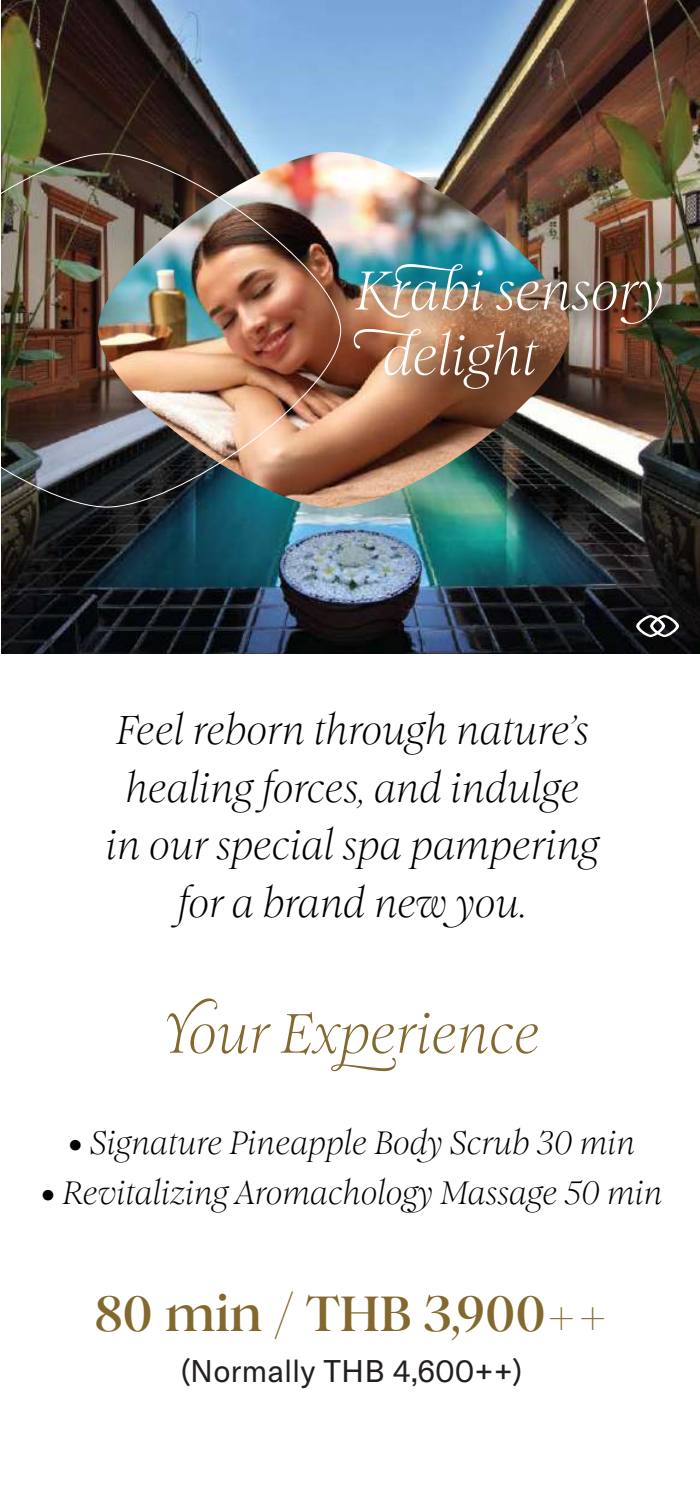
<style>
.page{position:relative;width:700px;height:1489px;background:#fff}
.page>*{position:absolute;margin:0;border:0;box-sizing:border-box;transform-origin:0 0}
.t1{font:italic 55px "Romie Trial";color:#83692f}
.t2{font:700 49.25px "Romie Trial";color:#83692f}
.t3{font:italic 40px/57.5px "Romie Trial";color:#010101;text-align:center}
.t4{font:italic 32.25px "Romie Trial";color:#010101}
.t5{font:31px "GT America LV";color:#231f20}
.s1{font-weight:900}
</style>
<div class="page">
<img style="left:1px;top:0;width:699px;height:653px">
<img style="left:98px;top:152px;width:471px;height:356px">
<svg style="left:636px;top:615px;width:43px;height:22px"></svg>
<img style="left:1px;top:153px;width:340px;height:354px">
<img style="left:346px;top:249px;width:351px;height:168px">
<img style="left:354px;top:264px;width:307px;height:125px">
<p class="t3" style="left:106px;top:699px;width:495px">Feel reborn through nature’s healing forces, and indulge in our special spa pampering for a brand new you.</p>
<h1 class="t1" style="left:163px;top:987px;width:378px">Your Experience</h1>
<p class="t4" style="left:68px;top:1115px;width:569px">• Signature Pineapple Body Scrub 30 min</p>
<p class="t4" style="left:40px;top:1165px;width:623px">• Revitalizing Aromachology Massage 50 min</p>
<p class="t2" style="left:95px;top:1270px;width:515px">80 min <span class="s1">/</span> THB 3,900<span class="s1">++</span></p>
<p class="t5" style="left:181px;top:1348px;width:343px">(Normally THB 4,600++)</p>
</div>
